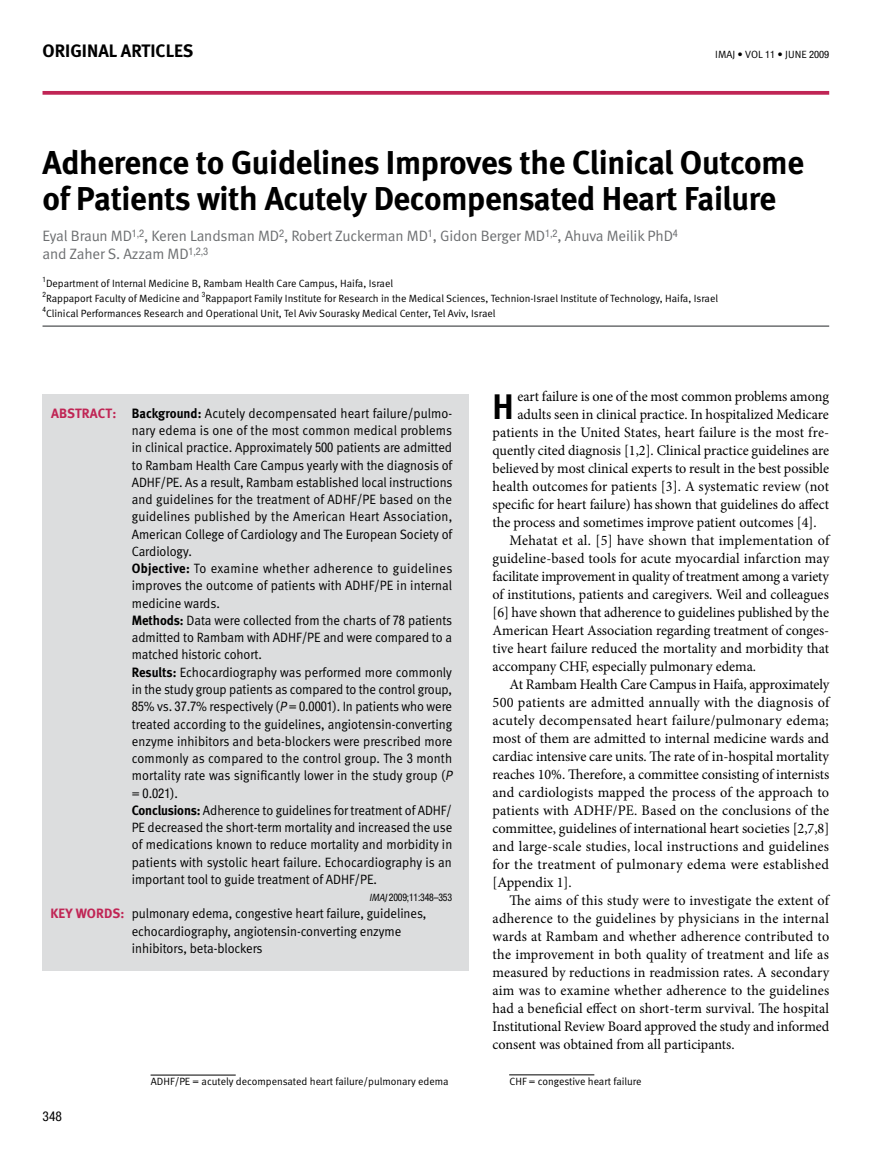
<style>
.page{position:relative;width:893px;height:1149px;background:#fff}
.page>*{position:absolute;margin:0;border:0;box-sizing:border-box;transform-origin:0 0}
.t1{font:700 35.4px "Meta";color:#000}
.t2{font:700 33px/36px "Meta";letter-spacing:-.01em;color:#000}
.t3{font:700 18px "Meta";color:#000}
.t4{font:15px "Meta Normal";letter-spacing:-.01em;color:#6d6f71}
.t5{font:14.55px "Minion Pro";letter-spacing:.005em;color:#000}
.t6{font:14.55px "Minion Pro";letter-spacing:-.015em;color:#000}
.t7{font:13.5px/17.2px "Meta Normal";letter-spacing:-.005em;color:#000;scale:.95 1}
.t8{font:700 13.5px "Meta";letter-spacing:.01em;color:#c02555}
.t9{font:condensed 13.5px "Helvetica Neue";color:#000}
.t10{font:10.5px "Meta Normal";color:#000}
.t11{font:condensed 10.5px "Helvetica Neue";letter-spacing:-.02em;color:#000;scale:.93 1}
.t12{font:condensed 10.5px "Helvetica Neue";color:#6d6f71}
.t13{font:condensed 10.2px "Helvetica Neue";color:#000}
.t14{font:condensed 7.35px "Helvetica Neue";color:#000}
.s1{font-family:"Helvetica Neue";font-stretch:condensed;font-size:10.2px}
.s2{font-family:"Meta Normal";font-stretch:normal;font-size:15px}
.s3{font-family:"Meta";font-weight:700}
.s4{font-family:"Helvetica Neue";font-stretch:condensed}
.s5{font-style:italic}
.s6{font-family:"Meta Normal";font-style:italic;font-stretch:normal}
</style>
<div class="page">
<svg style="left:43px;top:91px;width:786px;height:4px;background:#c43460"></svg>
<div style="left:43px;top:394px;width:426px;height:576px;background:#dcddde"></div>
<hr style="left:43px;top:325px;width:786px;height:2px;background:#6d6f71">
<hr style="left:151px;top:1074px;width:85px;height:1px;background:#000">
<hr style="left:509px;top:1074px;width:85px;height:1px;background:#000">
<p class="t3" style="left:43px;top:40px;width:152px">Original Articles</p>
<p class="t10" style="left:715px;top:48px;width:80px">IMAJ • VOL <span class="s1">11</span> • JUNE</p>
<p class="t13" style="left:809px;top:48px;width:22px">2009</p>
<h2 class="t2" style="left:43px;top:144px;width:763px">Adherence to Guidelines Improves the Clinical Outcome of Patients with Acutely Decompensated Heart Failure</h2>
<p class="t12" style="left:673px;top:227px;width:7px">4</p>
<p class="t12" style="left:132px;top:227px;width:18px">1,2<span class="s2">,</span></p>
<p class="t12" style="left:279px;top:227px;width:11px">2<span class="s2">,</span></p>
<p class="t12" style="left:428px;top:227px;width:11px">1<span class="s2">,</span></p>
<p class="t12" style="left:545px;top:227px;width:18px">1,2<span class="s2">,</span></p>
<p class="t4" style="left:291px;top:227px;width:138px">Robert Zuckerman MD</p>
<p class="t4" style="left:565px;top:227px;width:110px">Ahuva Meilik PhD</p>
<p class="t4" style="left:152px;top:227px;width:129px">Keren Landsman MD</p>
<p class="t4" style="left:440px;top:227px;width:107px">Gidon Berger MD</p>
<p class="t4" style="left:43px;top:227px;width:91px">Eyal Braun MD</p>
<p class="t12" style="left:189px;top:245px;width:21px">1,2,3</p>
<p class="t4" style="left:43px;top:245px;width:148px">and Zaher .S Azzam MD</p>
<p class="t14" style="left:43px;top:275px;width:5px">1</p>
<p class="t10" style="left:46px;top:277px;width:349px">Department of Internal Medicine ,B Rambam Health Care Campus, Haifa, Israel</p>
<p class="t14" style="left:43px;top:290px;width:5px">2</p>
<p class="t14" style="left:202px;top:290px;width:5px">3</p>
<p class="t10" style="left:46px;top:292px;width:155px">Rappaport Faculty of Medicine and</p>
<p class="t10" style="left:205px;top:292px;width:514px">Rappaport Family Institute for Research in the Medical Sciences, Technion-Israel Institute of Technology, Haifa, Israel</p>
<p class="t14" style="left:43px;top:305px;width:5px">4</p>
<p class="t10" style="left:46px;top:307px;width:451px">Clinical Performances Research and Operational Unit, Tel Aviv Sourasky Medical Center, Tel Aviv, Israel</p>
<p class="t8" style="left:51px;top:405px;width:67px">Ab stract:</p>
<p class="t8" style="left:51px;top:904px;width:76px">Key words:</p>
<p class="t7" style="left:132px;top:404px;width:339px"><span class="s3">Background:</span> Acutely decompensated heart failure/pulmo-</p>
<p class="t7" style="left:132px;top:438px;width:342px">in clinical practice. Approximately <span class="s4">500</span> patients are admitted to Rambam Health Care Campus yearly with the diagnosis of ADHF/PE. As a result, Rambam established local instructions and guidelines for the treatment of ADHF/PE based on the guidelines published by the American Heart Association, American College of Cardiology and The European Society of Cardiology.<br><span class="s3">Objective:</span> To examine whether adherence to guidelines improves the outcome of patients with ADHF/PE in internal medicine wards.<br><span class="s3">Methods:</span> Data were collected from the charts of <span class="s4">78</span> patients admitted to Rambam with ADHF/PE and were compared to a matched historic cohort.<br><span class="s3">Results:</span> Echocardiography was performed more commonly in the study group patients as compared to the control group, <span class="s4">85</span>% vs. <span class="s4">37</span>.<span class="s4">7</span>% respectively <span class="s5">P</span>( = <span class="s4">0</span>.<span class="s4">0001</span> I n.) patients who were treated according to the guidelines, angiotensin-converting enzyme inhibitors and beta-blockers were prescribed more commonly as compared to the control group. The <span class="s4">3</span> month mortality rate was significantly lower in the study group <span class="s5">P</span>( = <span class="s4">0</span>.<span class="s4">021</span> .(<br><span class="s3">Conclusions:</span> Adherence to guidelines for treatment of ADHF/ PE decreased the short-term mortality and increased the use of medications known to reduce mortality and morbidity in patients with systolic heart failure. Echocardiography is an important tool to guide treatment of ADHF/PE.</p>
<p class="t11" style="left:369px;top:891px;width:91px"><span class="s6">IMAJ</span>2009;11:348–353</p>
<p class="t7" style="left:132px;top:904px;width:312px">pulmonary edema, congestive heart failure, guidelines, echocardiography, angiotensin-converting enzyme inhibitors, beta-blockers</p>
<p class="t7" style="left:132px;top:421px;width:339px">nary edema is one of the most common medical problems</p>
<p class="t9" style="left:43px;top:1108px;width:21px">348</p>
<p class="t10" style="left:151px;top:1075px;width:299px">ADHF/PE = acutely decompensated heart failure/pulmonary edema</p>
<p class="t5" style="left:517px;top:386px;width:313px">eart failure is one of the most common problems among</p>
<h1 class="t1" style="left:493px;top:385px;width:23px">H</h1>
<p class="t5" style="left:517px;top:404px;width:313px">adults seen in clinical practice In. hospitalized Medicare</p>
<p class="t5" style="left:493px;top:440px;width:338px">quently cited diagnosis [1,2 .] Clinical practice guidelines are</p>
<p class="t5" style="left:493px;top:422px;width:338px">patients in the United States, heart failure is the most fre-</p>
<p class="t5" style="left:493px;top:458px;width:338px">believedby most clinical experts to result in the best possible</p>
<p class="t5" style="left:493px;top:476px;width:338px">health outcomes for patients [ A.]3 systematic review (not</p>
<p class="t5" style="left:493px;top:494px;width:338px">specific for heart failure) has shown that guidelines do affect</p>
<p class="t5" style="left:493px;top:512px;width:326px">the process and sometimes improve patient outcomes . [4]</p>
<p class="t5" style="left:510px;top:530px;width:321px">Mehatat et al [. 5] have shown that implementation of</p>
<p class="t5" style="left:493px;top:548px;width:338px">guideline-based tools for acute myocardial infarction may</p>
<p class="t5" style="left:493px;top:566px;width:338px">facilitate improvement in quality of treatment among a variety</p>
<p class="t5" style="left:493px;top:584px;width:338px">of institutions, patients and caregivers. Weil and colleagues</p>
<p class="t5" style="left:493px;top:602px;width:338px">]6[ have shown that adherence to guidelines published by the</p>
<p class="t5" style="left:493px;top:638px;width:338px">tive heart failure reduced the mortality and morbidity that</p>
<p class="t5" style="left:493px;top:620px;width:338px">American Heart Association regarding treatment of conges-</p>
<p class="t5" style="left:493px;top:656px;width:265px">accompany CHF, especially pulmonary edema.</p>
<p class="t6" style="left:510px;top:674px;width:321px">At Rambam Health Care Campus in Haifa, approximately</p>
<p class="t5" style="left:493px;top:692px;width:338px">500 patients are admitted annually with the diagnosis of</p>
<p class="t5" style="left:493px;top:710px;width:338px">acutely decompensated heart failure/pulmonary edema;</p>
<p class="t5" style="left:493px;top:728px;width:338px">most of them are admitted to internal medicine wards and</p>
<p class="t5" style="left:493px;top:746px;width:338px">cardiac intensive care units. The rate of in-hospital mortality</p>
<p class="t5" style="left:493px;top:764px;width:338px">reaches 10%. Therefore a, committee consisting of internists</p>
<p class="t5" style="left:493px;top:782px;width:338px">and cardiologists mapped the process of the approach to</p>
<p class="t5" style="left:493px;top:800px;width:338px">patients with ADHF/PE. Based on the conclusions of the</p>
<p class="t5" style="left:493px;top:818px;width:338px">committee, guidelines of international heart societies ]2,7,8[</p>
<p class="t5" style="left:493px;top:836px;width:338px">and large-scale studies, local instructions and guidelines</p>
<p class="t5" style="left:493px;top:854px;width:338px">for the treatment of pulmonary edema were established</p>
<p class="t5" style="left:493px;top:872px;width:81px">[Appendix .[1</p>
<p class="t5" style="left:510px;top:890px;width:321px">The aims of this study were to investigate the extent of</p>
<p class="t5" style="left:493px;top:908px;width:338px">adherence to the guidelines by physicians in the internal</p>
<p class="t5" style="left:493px;top:926px;width:338px">wards at Rambam and whether adherence contributed to</p>
<p class="t5" style="left:493px;top:944px;width:338px">the improvement in both quality of treatment and life as</p>
<p class="t5" style="left:493px;top:962px;width:338px">measured by reductions in readmission rates A. secondary</p>
<p class="t5" style="left:493px;top:980px;width:338px">aim was to examine whether adherence to the guidelines</p>
<p class="t5" style="left:493px;top:998px;width:338px">had a beneficial effect on short-term survival. The hospital</p>
<p class="t5" style="left:493px;top:1016px;width:338px">Institutional Review Board approved the study and informed</p>
<p class="t5" style="left:493px;top:1034px;width:244px">consent was obtained from all participants.</p>
<p class="t10" style="left:510px;top:1074px;width:134px">CHF = congestive heart failure</p>
</div>
